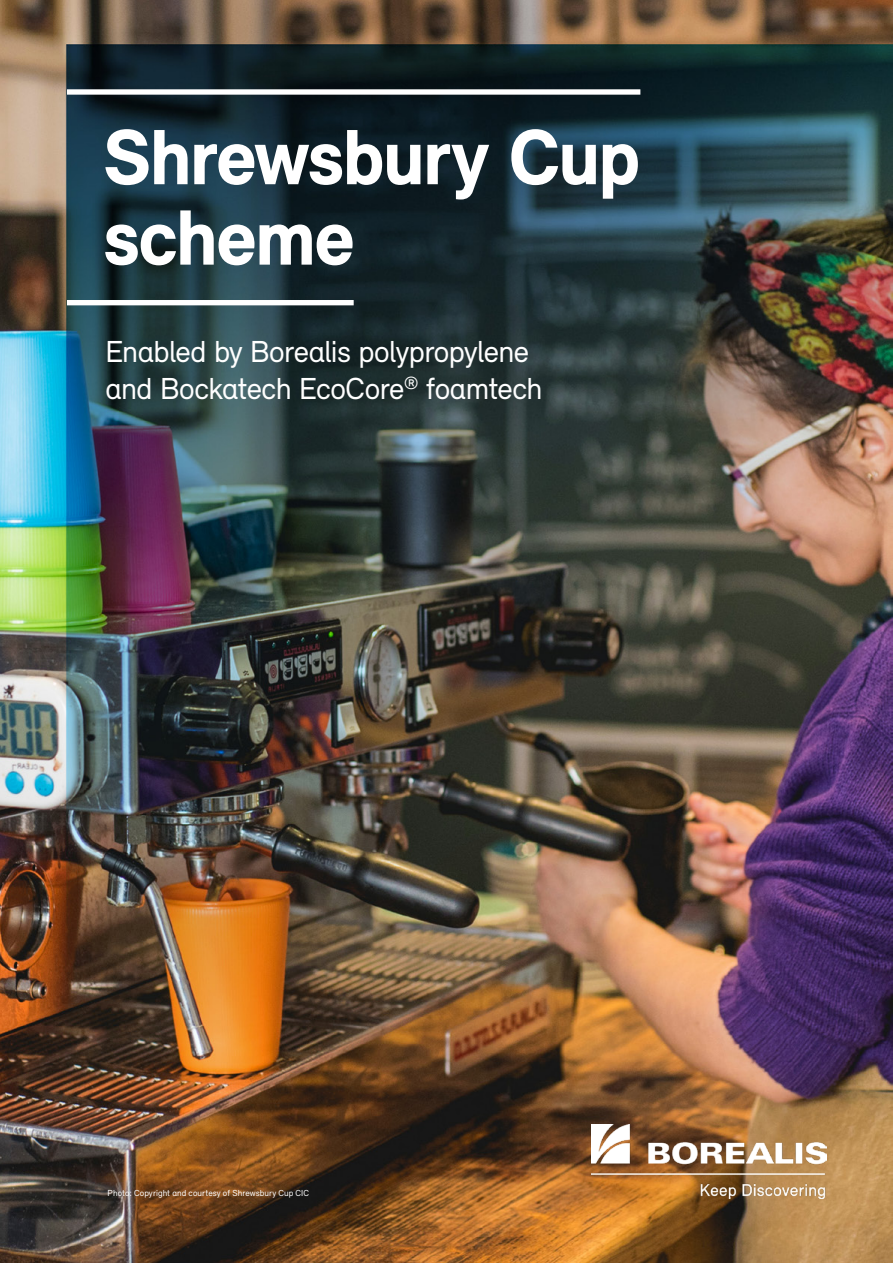
<style>
.page{position:relative;width:893px;height:1263px;background:#fff}
.page>*{position:absolute;margin:0;border:0;box-sizing:border-box;transform-origin:0 0}
.t1{font:900 80.4px/80.4px "Relevant";letter-spacing:-.025em;color:#fff}
.t2{font:31.2px/37.5px "Relevant";letter-spacing:-.02em;color:#fff}
.t3{font:9px "Relevant";letter-spacing:.01em;color:#fff}
</style>
<div class="page">
<img style="left:0;top:0;width:893px;height:1263px">
<img style="left:592px;top:1125px;width:234px;height:74px">
<div style="left:67px;top:89px;width:573px;height:6px;background:#fff"></div>
<div style="left:67px;top:300px;width:287px;height:5px;background:#fff"></div>
<h1 class="t1" style="left:103px;top:116px;width:539px">Shrewsbury Cup scheme</h1>
<p class="t2" style="left:105px;top:332px;width:439px">Enabled by Borealis polypropylene and Bockatech EcoCore<sup>®</sup> foamtech</p>
<p class="t3" style="left:108px;top:1188px;width:203px">Photo: Copyright and courtesy of Shrewsbury Cup CIC</p>
</div>
